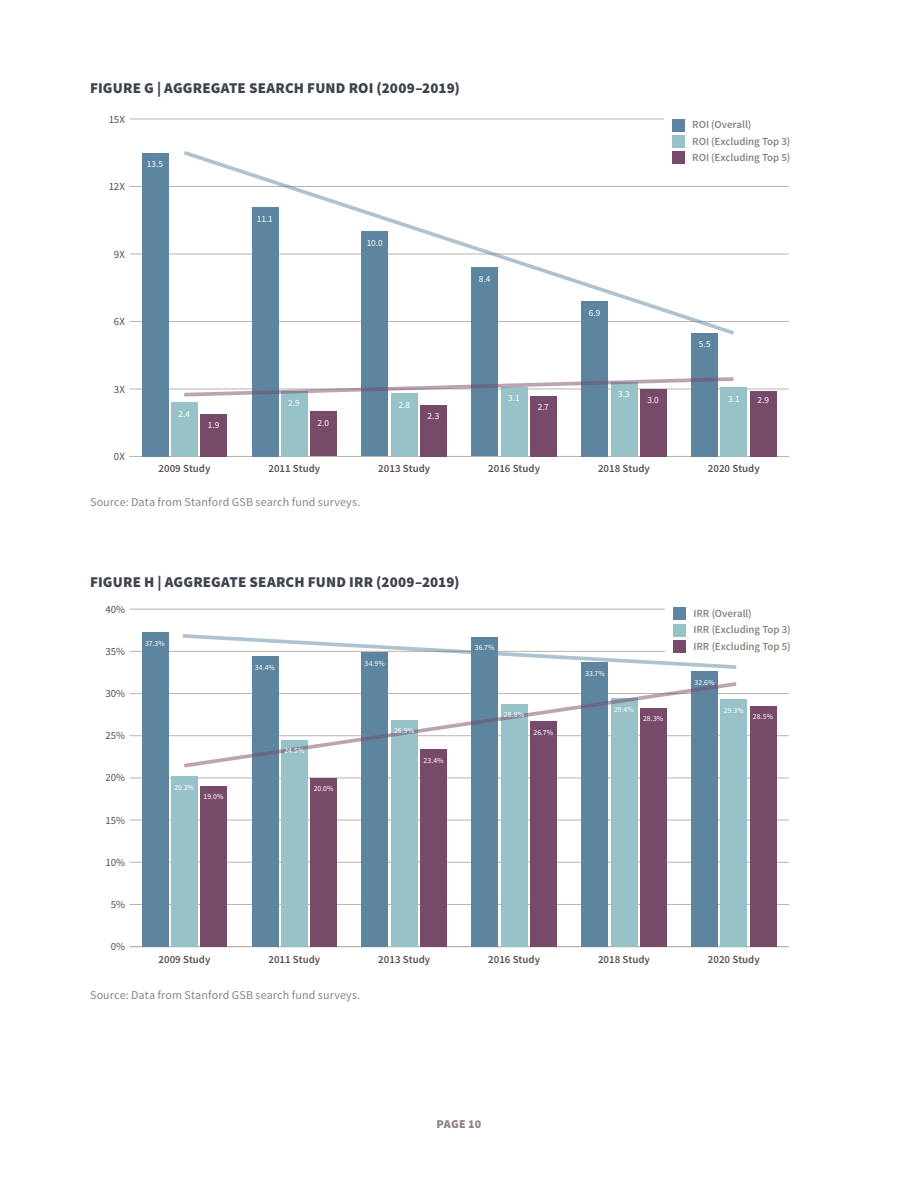
<style>
.page{position:relative;width:918px;height:1188px;background:#fff}
.page>*{position:absolute;margin:0;border:0;box-sizing:border-box;transform-origin:0 0}
.Graph_Heading{font:900 15px "Source Sans Pro";letter-spacing:.01em;color:#3e444f}
.Graph_source_text{font:12px "Source Sans Pro";letter-spacing:.01em;color:#8c847e}
.t1{font:900 12px "Source Sans Pro";letter-spacing:.005em;color:#8c847e}
.t2{font:600 10.95px "Source Sans Pro";color:#584f4a}
.t3{font:600 10.95px/16.5px "Source Sans Pro";letter-spacing:-.005em;color:#8c847e}
.t4{font:10.95px "Source Sans Pro";color:#584f4a}
.t5{font:9.3px "Source Sans Pro";color:#fff}
.t6{font:7.8px "Source Sans Pro";letter-spacing:.01em;color:#fff}
</style>
<div class="page">
<hr style="left:130px;top:456px;width:659px;height:1px;background:#b9b4ac">
<hr style="left:130px;top:389px;width:659px;height:1px;background:#b9b4ac">
<hr style="left:130px;top:321px;width:659px;height:1px;background:#b9b4ac">
<hr style="left:130px;top:254px;width:659px;height:1px;background:#b9b4ac">
<hr style="left:130px;top:186px;width:659px;height:1px;background:#b9b4ac">
<hr style="left:130px;top:119px;width:659px;height:1px;background:#b9b4ac">
<div style="left:201px;top:414px;width:26px;height:42px;background:#784a69"></div>
<div style="left:311px;top:411px;width:26px;height:45px;background:#784a69"></div>
<div style="left:420px;top:405px;width:27px;height:51px;background:#784a69"></div>
<div style="left:530px;top:396px;width:27px;height:60px;background:#784a69"></div>
<div style="left:640px;top:389px;width:26px;height:67px;background:#784a69"></div>
<div style="left:750px;top:391px;width:26px;height:65px;background:#784a69"></div>
<div style="left:171px;top:402px;width:27px;height:54px;background:#96c2c8"></div>
<div style="left:281px;top:391px;width:27px;height:65px;background:#96c2c8"></div>
<div style="left:391px;top:393px;width:26px;height:63px;background:#96c2c8"></div>
<div style="left:501px;top:387px;width:26px;height:69px;background:#96c2c8"></div>
<div style="left:611px;top:382px;width:26px;height:74px;background:#96c2c8"></div>
<div style="left:721px;top:387px;width:26px;height:69px;background:#96c2c8"></div>
<div style="left:142px;top:153px;width:26px;height:303px;background:#5d859f"></div>
<div style="left:252px;top:207px;width:26px;height:249px;background:#5d859f"></div>
<div style="left:362px;top:231px;width:26px;height:225px;background:#5d859f"></div>
<div style="left:472px;top:267px;width:26px;height:189px;background:#5d859f"></div>
<div style="left:582px;top:301px;width:26px;height:155px;background:#5d859f"></div>
<div style="left:691px;top:333px;width:27px;height:123px;background:#5d859f"></div>
<svg style="left:184px;top:151px;width:550px;height:184px"></svg>
<svg style="left:184px;top:377px;width:549px;height:20px"></svg>
<div style="left:664px;top:115px;width:134px;height:59px;background:#fff"></div>
<div style="left:672px;top:135px;width:12px;height:13px;background:#96c2c8"></div>
<div style="left:672px;top:152px;width:12px;height:12px;background:#784a69"></div>
<div style="left:672px;top:119px;width:12px;height:13px;background:#5d859f"></div>
<hr style="left:130px;top:946px;width:659px;height:1px;background:#b9b4ac">
<hr style="left:130px;top:904px;width:659px;height:1px;background:#b9b4ac">
<hr style="left:130px;top:862px;width:659px;height:1px;background:#b9b4ac">
<hr style="left:130px;top:820px;width:659px;height:1px;background:#b9b4ac">
<hr style="left:130px;top:778px;width:659px;height:1px;background:#b9b4ac">
<hr style="left:130px;top:735px;width:659px;height:1px;background:#b9b4ac">
<hr style="left:130px;top:693px;width:659px;height:1px;background:#b9b4ac">
<hr style="left:130px;top:651px;width:659px;height:1px;background:#b9b4ac">
<hr style="left:130px;top:609px;width:659px;height:1px;background:#b9b4ac">
<div style="left:201px;top:786px;width:26px;height:161px;background:#784a69"></div>
<div style="left:311px;top:778px;width:26px;height:169px;background:#784a69"></div>
<div style="left:420px;top:749px;width:27px;height:198px;background:#784a69"></div>
<div style="left:530px;top:721px;width:27px;height:226px;background:#784a69"></div>
<div style="left:640px;top:708px;width:26px;height:239px;background:#784a69"></div>
<div style="left:750px;top:706px;width:26px;height:241px;background:#784a69"></div>
<div style="left:171px;top:776px;width:27px;height:171px;background:#96c2c8"></div>
<div style="left:281px;top:740px;width:27px;height:207px;background:#96c2c8"></div>
<div style="left:391px;top:720px;width:26px;height:227px;background:#96c2c8"></div>
<div style="left:501px;top:704px;width:26px;height:243px;background:#96c2c8"></div>
<div style="left:611px;top:699px;width:26px;height:248px;background:#96c2c8"></div>
<div style="left:721px;top:699px;width:26px;height:248px;background:#96c2c8"></div>
<div style="left:142px;top:632px;width:26px;height:315px;background:#5d859f"></div>
<div style="left:252px;top:656px;width:26px;height:291px;background:#5d859f"></div>
<div style="left:362px;top:652px;width:26px;height:295px;background:#5d859f"></div>
<div style="left:472px;top:637px;width:26px;height:310px;background:#5d859f"></div>
<div style="left:582px;top:662px;width:26px;height:285px;background:#5d859f"></div>
<div style="left:691px;top:672px;width:27px;height:275px;background:#5d859f"></div>
<div style="left:665px;top:600px;width:134px;height:58px;background:#fff"></div>
<div style="left:673px;top:624px;width:13px;height:13px;background:#96c2c8"></div>
<div style="left:673px;top:607px;width:13px;height:13px;background:#5d859f"></div>
<svg style="left:183px;top:634px;width:553px;height:35px"></svg>
<svg style="left:184px;top:682px;width:552px;height:86px"></svg>
<p class="Graph_Heading" style="left:90px;top:79px;width:371px">FIGURE G | AGGREGATE SEARCH FUND ROI (2009–2019)</p>
<p class="t4" style="left:109px;top:112px;width:18px">15X</p>
<p class="t4" style="left:109px;top:180px;width:18px">12X</p>
<p class="t5" style="left:147px;top:158px;width:18px">13.5</p>
<p class="t4" style="left:114px;top:247px;width:12px">9X</p>
<p class="t4" style="left:114px;top:315px;width:12px">6X</p>
<p class="t5" style="left:257px;top:213px;width:17px">11.1</p>
<p class="t4" style="left:114px;top:382px;width:12px">3X</p>
<p class="t4" style="left:114px;top:450px;width:12px">0X</p>
<p class="t5" style="left:178px;top:408px;width:13px">2.4</p>
<p class="t5" style="left:288px;top:397px;width:13px">2.9</p>
<p class="t5" style="left:208px;top:419px;width:13px">1.9</p>
<p class="t5" style="left:318px;top:417px;width:13px">2.0</p>
<p class="t5" style="left:367px;top:237px;width:17px">10.0</p>
<p class="t5" style="left:479px;top:273px;width:13px">8.4</p>
<p class="t5" style="left:589px;top:307px;width:13px">6.9</p>
<p class="t5" style="left:618px;top:388px;width:13px">3.3</p>
<p class="t5" style="left:508px;top:392px;width:13px">3.1</p>
<p class="t5" style="left:648px;top:395px;width:13px">3.0</p>
<p class="t5" style="left:398px;top:399px;width:13px">2.8</p>
<p class="t5" style="left:538px;top:401px;width:13px">2.7</p>
<p class="t5" style="left:428px;top:411px;width:13px">2.3</p>
<p class="t3" style="left:692px;top:117px;width:61px">ROI (Overall)</p>
<p class="t3" style="left:692px;top:133px;width:100px">ROI (Excluding Top 3)<br>ROI (Excluding Top 5)</p>
<p class="t5" style="left:699px;top:338px;width:13px">5.5</p>
<p class="t5" style="left:728px;top:393px;width:13px">3.1</p>
<p class="t5" style="left:757px;top:395px;width:13px">2.9</p>
<p class="t2" style="left:159px;top:462px;width:53px">2009 Study</p>
<p class="t2" style="left:268px;top:462px;width:53px">2011 Study</p>
<p class="t2" style="left:378px;top:462px;width:53px">2013 Study</p>
<p class="t2" style="left:488px;top:462px;width:53px">2016 Study</p>
<p class="t2" style="left:598px;top:462px;width:53px">2018 Study</p>
<p class="t2" style="left:708px;top:462px;width:53px">2020 Study</p>
<p class="Graph_source_text" style="left:90px;top:494px;width:272px">Source: Data from Stanford GSB search fund surveys.</p>
<p class="Graph_Heading" style="left:90px;top:572px;width:371px">FIGURE H | AGGREGATE SEARCH FUND IRR (2009–2019)</p>
<p class="t4" style="left:105px;top:602px;width:21px">40%</p>
<p class="t4" style="left:105px;top:644px;width:21px">35%</p>
<p class="t4" style="left:105px;top:687px;width:21px">30%</p>
<p class="t4" style="left:105px;top:729px;width:21px">25%</p>
<p class="t4" style="left:105px;top:771px;width:21px">20%</p>
<p class="t4" style="left:105px;top:813px;width:21px">15%</p>
<p class="t4" style="left:105px;top:855px;width:21px">10%</p>
<p class="t4" style="left:111px;top:897px;width:16px">5%</p>
<p class="t4" style="left:111px;top:940px;width:16px">0%</p>
<p class="t6" style="left:145px;top:638px;width:21px">37.3%</p>
<p class="t6" style="left:174px;top:782px;width:22px">20.2%</p>
<p class="t6" style="left:204px;top:792px;width:21px">19.0%</p>
<p class="t6" style="left:255px;top:662px;width:21px">34.4%</p>
<p class="t6" style="left:285px;top:746px;width:21px">24.5%</p>
<p class="t6" style="left:314px;top:784px;width:21px">20.0%</p>
<p class="t6" style="left:365px;top:658px;width:22px">34.9%</p>
<p class="t6" style="left:475px;top:643px;width:21px">36.7%</p>
<p class="t6" style="left:504px;top:710px;width:22px">28.8%</p>
<p class="t6" style="left:394px;top:726px;width:22px">26.9%</p>
<p class="t6" style="left:534px;top:727px;width:21px">26.7%</p>
<p class="t6" style="left:424px;top:755px;width:22px">23.4%</p>
<p class="t6" style="left:585px;top:668px;width:21px">33.7%</p>
<p class="t6" style="left:614px;top:705px;width:21px">29.4%</p>
<p class="t6" style="left:643px;top:714px;width:22px">28.3%</p>
<p class="t3" style="left:694px;top:605px;width:60px">IRR (Overall)</p>
<p class="t3" style="left:694px;top:622px;width:99px">IRR (Excluding Top 3)<br>IRR (Excluding Top 5)</p>
<p class="t6" style="left:695px;top:677px;width:22px">32.6%</p>
<p class="t6" style="left:724px;top:705px;width:22px">29.3%</p>
<p class="t6" style="left:753px;top:712px;width:22px">28.5%</p>
<p class="t2" style="left:159px;top:952px;width:53px">2009 Study</p>
<p class="t2" style="left:268px;top:952px;width:53px">2011 Study</p>
<p class="t2" style="left:378px;top:952px;width:53px">2013 Study</p>
<p class="t2" style="left:488px;top:952px;width:53px">2016 Study</p>
<p class="t2" style="left:598px;top:952px;width:53px">2018 Study</p>
<p class="t2" style="left:708px;top:952px;width:53px">2020 Study</p>
<p class="Graph_source_text" style="left:90px;top:988px;width:272px">Source: Data from Stanford GSB search fund surveys.</p>
<p class="t1" style="left:437px;top:1116px;width:46px">PAGE 10</p>
</div>
